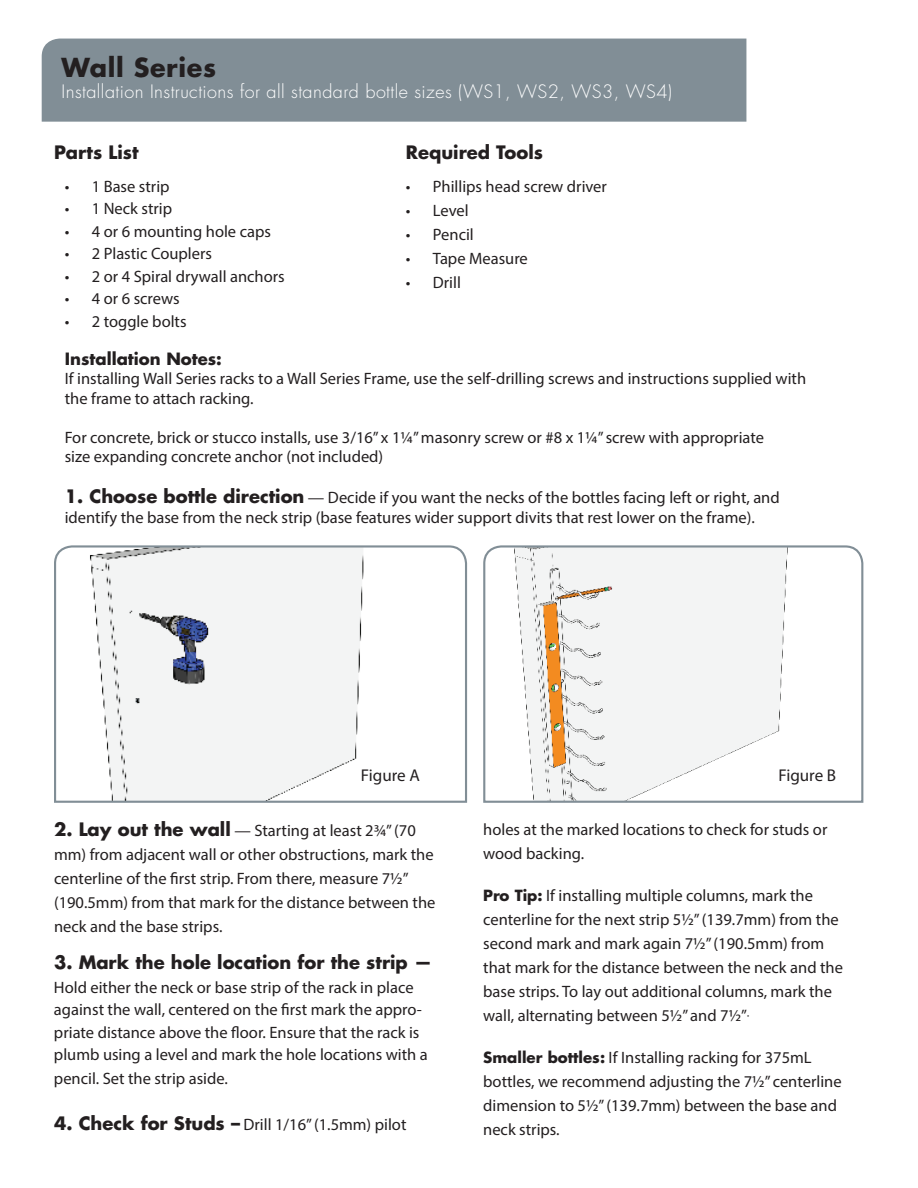
<style>
.page{position:relative;width:918px;height:1188px;background:#fff}
.page>*{position:absolute;margin:0;border:0;box-sizing:border-box;transform-origin:0 0}
.t1{font:700 25.5px "Futura Std";letter-spacing:.025em;color:#231f20}
.t2{font:300 18px "Futura Std";letter-spacing:.025em;color:#fff}
.t3{font:700 18px "Futura Std";color:#231f20}
.t4{font:17.1px "Myriad Pro";color:#231f20}
.t5{font:16.5px/24px "Myriad Pro";color:#231f20}
.t6{font:700 16.5px "Futura Std";color:#231f20}
.s1{font-family:"Futura Std";font-weight:700;font-size:18px}
.s2{font-family:"Futura Std";font-weight:700;font-size:15px}
</style>
<div class="page">
<div style="left:42px;top:39px;width:705px;height:83px;background:#818e96"></div>
<svg style="left:54px;top:545px;width:414px;height:258px"></svg>
<svg style="left:483px;top:545px;width:381px;height:258px"></svg>
<h1 class="t1" style="left:62px;top:50px;width:156px">Wall Series</h1>
<p class="t2" style="left:62px;top:80px;width:612px">Installation Instructions for all standard bottle sizes (WS1, WS2, WS3, WS4)</p>
<p class="t3" style="left:54px;top:141px;width:86px">Parts List</p>
<p class="t3" style="left:406px;top:141px;width:139px">Required Tools</p>
<p class="t5" style="left:65px;top:174px;width:106px">• 1 Base strip</p>
<p class="t5" style="left:65px;top:196px;width:109px">• 1 Neck strip</p>
<p class="t5" style="left:65px;top:219px;width:208px">• 4 or 6 mounting hole caps</p>
<p class="t5" style="left:65px;top:241px;width:149px">• 2 Plastic Couplers</p>
<p class="t5" style="left:65px;top:264px;width:221px">• 2 or 4 Spiral drywall anchors</p>
<p class="t5" style="left:65px;top:286px;width:116px">• 4 or 6 screws</p>
<p class="t5" style="left:65px;top:309px;width:123px">• 2 toggle bolts</p>
<p class="t5" style="left:406px;top:174px;width:203px">• Phillips head screw driver</p>
<p class="t5" style="left:406px;top:198px;width:64px">• Level</p>
<p class="t5" style="left:406px;top:222px;width:69px">• Pencil</p>
<p class="t5" style="left:406px;top:246px;width:123px">• Tape Measure</p>
<p class="t5" style="left:406px;top:270px;width:57px">• Drill</p>
<p class="t6" style="left:65px;top:347px;width:159px">Installation Notes:</p>
<p class="t5" style="left:65px;top:369px;width:743px;line-height:19.5px">If installing Wall Series racks to a Wall Series Frame, use the self-drilling screws and instructions supplied with the frame to attach racking.</p>
<p class="t5" style="left:65px;top:427px;width:701px;line-height:19.5px">For concrete, brick or stucco installs, use 3/16” x 1¼” masonry screw or #8 x 1¼” screw with appropriate size expanding concrete anchor (not included)</p>
<p class="t5" style="left:65px;top:488px;width:716px;line-height:19.5px"><span class="s1">1. Choose bottle direction</span> — Decide if you want the necks of the bottles facing left or right, and identify the base from the neck strip (base features wider support divits that rest lower on the frame).</p>
<p class="t4" style="left:361px;top:765px;width:60px">Figure A</p>
<p class="t4" style="left:779px;top:765px;width:59px">Figure B</p>
<p class="t5" style="left:54px;top:818px;width:383px"><span class="s1">2. Lay out the wall</span> — Starting at least 2¾” (70 mm) from adjacent wall or other obstructions, mark the centerline of the first strip. From there, measure 7½” (190.5mm) from that mark for the distance between the neck and the base strips.</p>
<p class="t3" style="left:54px;top:950px;width:380px">3. Mark the hole location for the strip —</p>
<p class="t5" style="left:54px;top:976px;width:375px;line-height:22.5px">Hold either the neck or base strip of the rack in place against the wall, centered on the first mark the appro&shy;priate distance above the floor. Ensure that the rack is plumb using a level and mark the hole locations with a</p>
<p class="t5" style="left:54px;top:1067px;width:175px">pencil. Set the strip aside.</p>
<p class="t5" style="left:54px;top:1112px;width:354px"><span class="s1">4. Check for Studs –</span> Drill 1/16” (1.5mm) pilot</p>
<p class="t5" style="left:483px;top:817px;width:346px">holes at the marked locations to check for studs or wood backing.</p>
<p class="t5" style="left:483px;top:883px;width:361px"><span class="s2">Pro Tip:</span> If installing multiple columns, mark the centerline for the next strip 51/2” (139.7mm) from the second mark and mark again 71/2” (190.5mm) from that mark for the distance between the neck and the base strips. To lay out additional columns, mark the wall, alternating between 51/2” and 71/2”.</p>
<p class="t5" style="left:483px;top:1045px;width:360px"><span class="s2">Smaller bottles:</span> If Installing racking for 375mL bottles, we recommend adjusting the 71/2” centerline dimension to 5½” (139.7mm) between the base and neck strips.</p>
</div>
